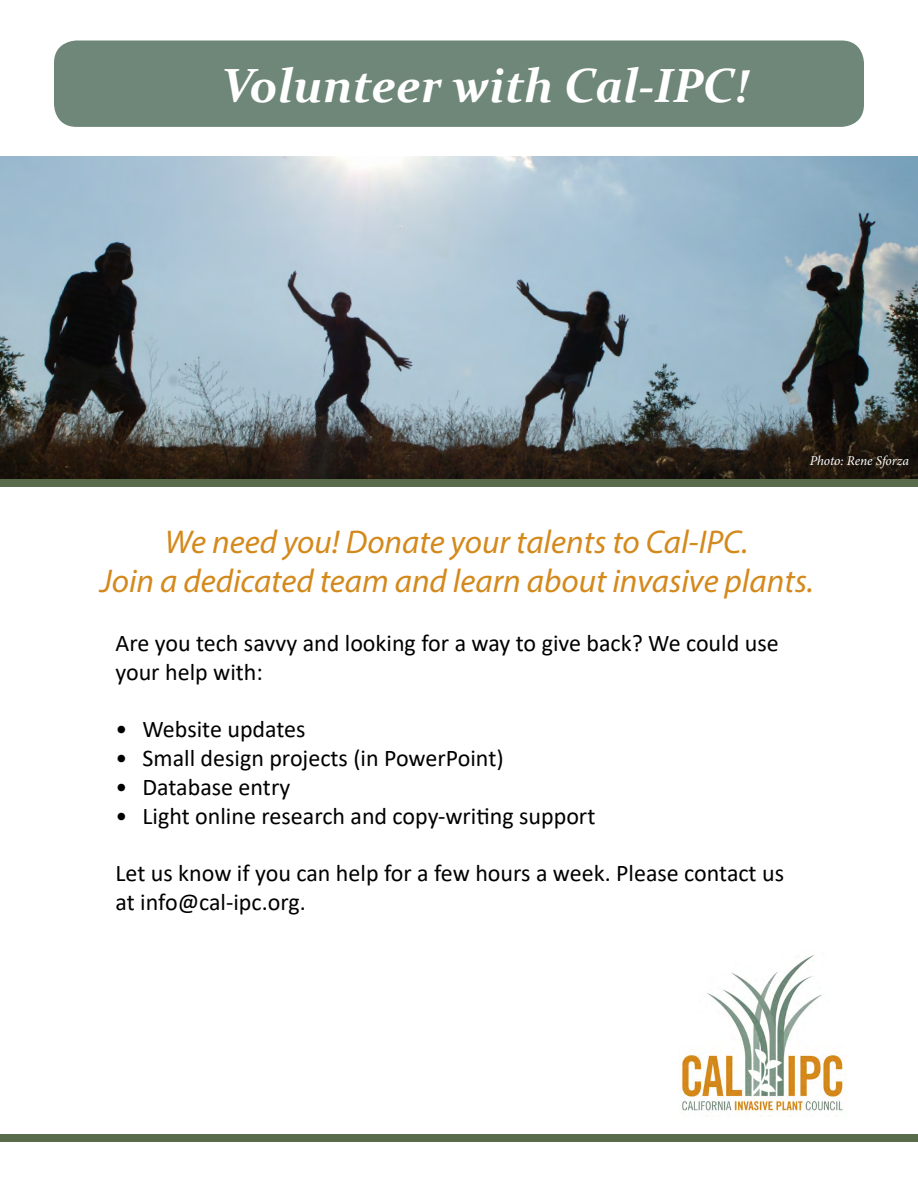
<style>
.page{position:relative;width:918px;height:1188px;background:#fff}
.page>*{position:absolute;margin:0;border:0;box-sizing:border-box;transform-origin:0 0}
.t1{font:italic 700 48px "Constantia";color:#fff}
.t2{font:italic 33px/39.6px "Myriad Pro";color:#d4891c;text-align:center}
.t3{font:24px/28.8px "Calibri";color:#000}
.t4{font:italic 13.5px "Minion Pro";letter-spacing:-.005em;color:#fff}
</style>
<div class="page">
<img style="left:0;top:157px;width:918px;height:322px">
<img style="left:680px;top:955px;width:163px;height:162px">
<div style="left:0;top:479px;width:918px;height:8px;background:#586b4b"></div>
<div style="left:54px;top:40px;width:810px;height:87px;background:#6e8778;border-radius:22px"></div>
<div style="left:0;top:1134px;width:918px;height:8px;background:#586b4b"></div>
<h1 class="t1" style="left:221px;top:52px;width:529px">Volunteer with Cal-IPC!</h1>
<p class="t4" style="left:810px;top:452px;width:101px">Photo: Rene Sforza</p>
<h2 class="t2" style="left:100px;top:521px;width:715px">We need you! Donate your talents to Cal-IPC.<br>Join a dedicated team and learn about invasive plants.</h2>
<p class="t3" style="left:116px;top:628px;width:665px">Are you tech savvy and looking for a way to give back? We could use your help with:</p>
<p class="t3" style="left:116px;top:714px;width:192px">• Website updates</p>
<p class="t3" style="left:116px;top:743px;width:390px">• Small design projects (in PowerPoint)</p>
<p class="t3" style="left:116px;top:772px;width:176px">• Database entry</p>
<p class="t3" style="left:116px;top:801px;width:481px">• Light online research and copy-writing support</p>
<p class="t3" style="left:116px;top:858px;width:670px">Let us know if you can help for a few hours a week. Please contact us at info@cal-ipc.org.</p>
</div>
